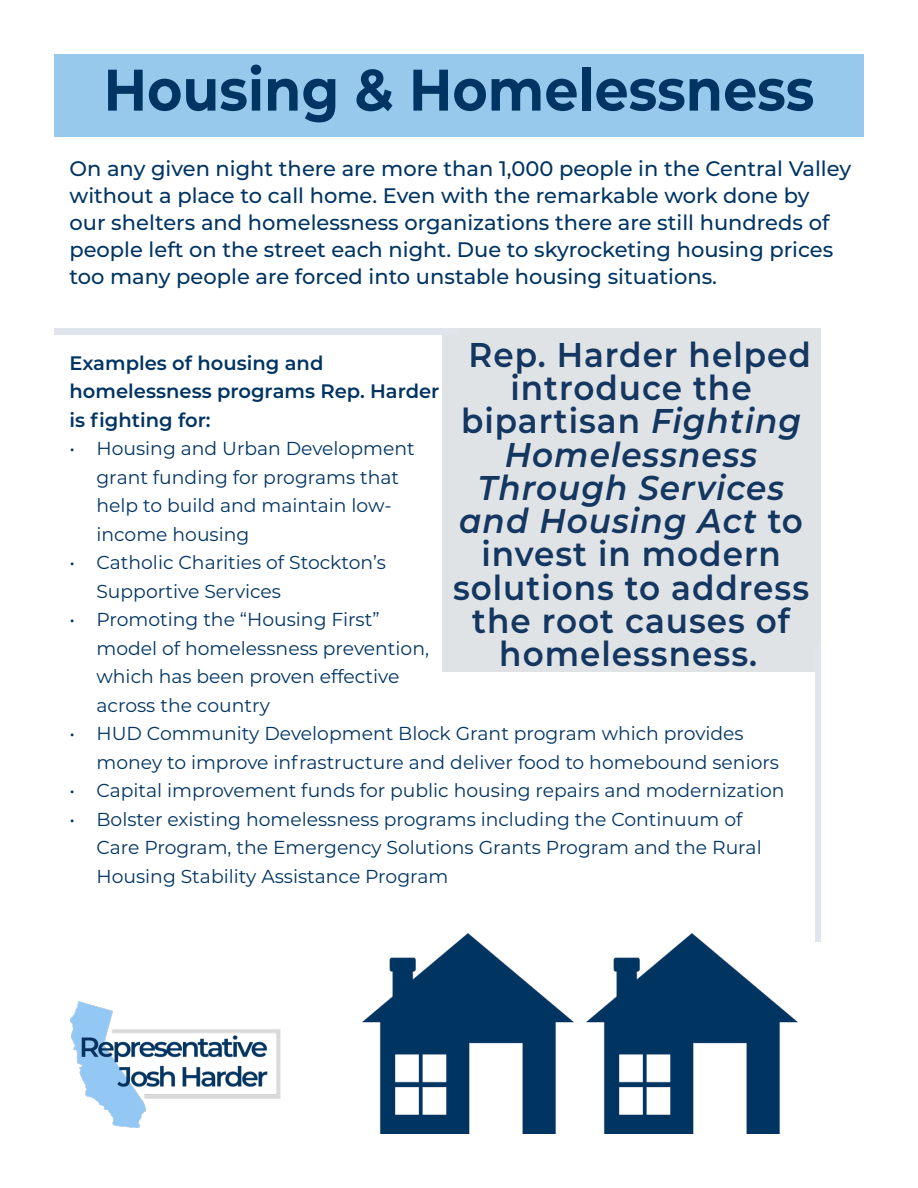
<style>
.page{position:relative;width:918px;height:1188px;background:#fff}
.page>*{position:absolute;margin:0;border:0;box-sizing:border-box;transform-origin:0 0}
.t1{font:700 58.5px "Montserrat";color:#003462;scale:.92 1}
.t2{font:600 34.35px/33.3px "Montserrat";letter-spacing:.03em;color:#143761;text-align:center;scale:.95 1}
.t3{font:500 21px/27px "Montserrat";color:#003462}
.t4{font:600 19.5px/28.5px "Montserrat";color:#003462}
.t5{font:18.75px/28.5px "Montserrat";color:#003462}
.s1{font-style:italic}
</style>
<div class="page">
<div style="left:54px;top:54px;width:810px;height:82px;background:#97c9ec"></div>
<div style="left:442px;top:328px;width:379px;height:343px;background:#e0e3e6"></div>
<img style="left:362px;top:933px;width:436px;height:201px">
<img style="left:70px;top:1001px;width:211px;height:127px">
<div style="left:815px;top:646px;width:5px;height:296px;background:#dfe4ed"></div>
<div style="left:54px;top:328px;width:405px;height:7px;background:#dfe4ed"></div>
<p class="t1" style="left:104px;top:48px;width:774px">Housing &amp; Homelessness</p>
<p class="t3" style="left:69px;top:154px;width:783px">On any given night there are more than 1,000 people in the Central Valley without a place to call home. Even with the remarkable work done by<br>our shelters and homelessness organizations there are still hundreds of people left on the street each night. Due to skyrocketing housing prices too many people are forced into unstable housing situations.</p>
<p class="t2" style="left:453px;top:336px;width:378px">Rep. Harder helped introduce the bipartisan <span class="s1">Fighting<br>Homelessness<br>Through Services and Housing Act</span> to invest in modern solutions to address the root causes of homelessness.</p>
<p class="t4" style="left:69px;top:348px;width:372px">Examples of housing and homelessness programs Rep. Harder is fighting for:</p>
<p class="t5" style="left:96px;top:434px;width:320px;text-indent:-27px">• Housing and Urban Development grant funding for programs that help to build and maintain low&shy;income housing</p>
<p class="t5" style="left:96px;top:548px;width:291px;text-indent:-27px">• Catholic Charities of Stockton’s<br>Supportive Services</p>
<p class="t5" style="left:96px;top:605px;width:334px;text-indent:-27px">• Promoting the “Housing First” model of homelessness prevention, which has been proven effective across the country</p>
<p class="t5" style="left:96px;top:719px;width:684px;text-indent:-27px">• HUD Community Development Block Grant program which provides money to improve infrastructure and deliver food to homebound seniors</p>
<p class="t5" style="left:69px;top:776px;width:717px">• Capital improvement funds for public housing repairs and modernization</p>
<p class="t5" style="left:96px;top:804px;width:667px;text-indent:-27px">• Bolster existing homelessness programs including the Continuum of<br>Care Program, the Emergency Solutions Grants Program and the Rural<br>Housing Stability Assistance Program</p>
</div>
